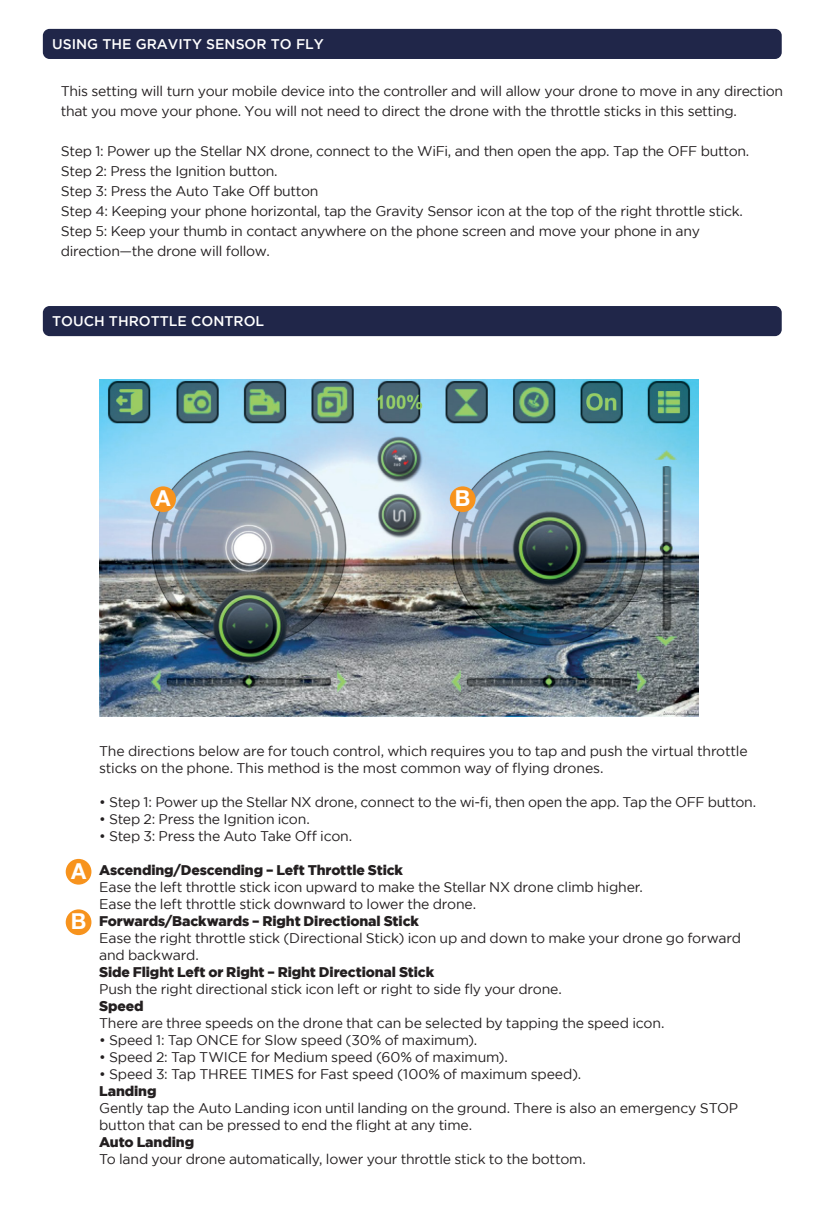
<style>
.page{position:relative;width:823px;height:1219px;background:#fff}
.page>*{position:absolute;margin:0;border:0;box-sizing:border-box;transform-origin:0 0}
.t1{font:700 22px "Helvetica Neue LT Std";color:#fff}
.t2{font:14px/20px "Gotham";letter-spacing:-.025em;color:#231f20}
.t3{font:900 14px "Gotham";letter-spacing:-.01em;color:#231f20}
.t4{font:500 14px "Gotham";color:#fff}
</style>
<div class="page">
<img style="left:99px;top:379px;width:599px;height:337px">
<div style="left:43px;top:29px;width:738px;height:30px;background:#202649;border-radius:7px"></div>
<div style="left:43px;top:306px;width:738px;height:30px;background:#202649;border-radius:7px"></div>
<div style="left:66px;top:859px;width:25px;height:26px;background:#f7931d;border-radius:50%"></div>
<div style="left:150px;top:486px;width:26px;height:26px;background:#f7931d;border-radius:50%"></div>
<div style="left:66px;top:909px;width:25px;height:26px;background:#f7931d;border-radius:50%"></div>
<div style="left:449px;top:486px;width:26px;height:26px;background:#f7931d;border-radius:50%"></div>
<p class="t4" style="left:52px;top:36px;width:273px">USING THE GRAVITY SENSOR TO FLY</p>
<p class="t2" style="left:61px;top:81px;width:723px">This setting will turn your mobile device into the controller and will allow your drone to move in any direction that you move your phone. You will not need to direct the drone with the throttle sticks in this setting.</p>
<p class="t2" style="left:61px;top:141px;width:689px">Step 1: Power up the Stellar NX drone, connect to the WiFi, and then open the app. Tap the OFF button.<br>Step 2: Press the Ignition button.<br>Step 3: Press the Auto Take Off button<br>Step 4: Keeping your phone horizontal, tap the Gravity Sensor icon at the top of the right throttle stick.<br>Step 5: Keep your thumb in contact anywhere on the phone screen and move your phone in any direction—the drone will follow.</p>
<p class="t4" style="left:52px;top:313px;width:213px">TOUCH THROTTLE CONTROL</p>
<h1 class="t1" style="left:155px;top:485px;width:17px">A</h1>
<h1 class="t1" style="left:455px;top:485px;width:17px">B</h1>
<h1 class="t1" style="left:71px;top:857px;width:17px">A</h1>
<h1 class="t1" style="left:71px;top:908px;width:17px">B</h1>
<p class="t2" style="left:99px;top:743px;width:649px;line-height:17px">The directions below are for touch control, which requires you to tap and push the virtual throttle sticks on the phone. This method is the most common way of flying drones.</p>
<p class="t2" style="left:99px;top:792px;width:658px">• Step 1: Power up the Stellar NX drone, connect to the wi-fi, then open the app. Tap the OFF button.</p>
<p class="t2" style="left:99px;top:809px;width:212px">• Step 2: Press the Ignition icon.</p>
<p class="t2" style="left:99px;top:826px;width:255px">• Step 3: Press the Auto Take Off icon.</p>
<p class="t3" style="left:99px;top:862px;width:305px">Ascending/Descending – Left Throttle Stick</p>
<p class="t2" style="left:99px;top:879px;width:545px;line-height:17px">Ease the left throttle stick icon upward to make the Stellar NX drone climb higher.<br>Ease the left throttle stick downward to lower the drone.</p>
<p class="t3" style="left:99px;top:913px;width:321px">Forwards/Backwards – Right Directional Stick</p>
<p class="t2" style="left:99px;top:929px;width:643px;line-height:17px">Ease the right throttle stick (Directional Stick) icon up and down to make your drone go forward and backward.</p>
<p class="t3" style="left:99px;top:964px;width:336px">Side Flight Left or Right – Right Directional Stick</p>
<p class="t2" style="left:99px;top:979px;width:464px">Push the right directional stick icon left or right to side fly your drone.</p>
<p class="t3" style="left:99px;top:998px;width:46px">Speed</p>
<p class="t2" style="left:99px;top:1013px;width:566px">There are three speeds on the drone that can be selected by tapping the speed icon.</p>
<p class="t2" style="left:99px;top:1030px;width:379px">• Speed 1: Tap ONCE for Slow speed (30% of maximum).</p>
<p class="t2" style="left:99px;top:1047px;width:410px">• Speed 2: Tap TWICE for Medium speed (60% of maximum).</p>
<p class="t2" style="left:99px;top:1064px;width:483px">• Speed 3: Tap THREE TIMES for Fast speed (100% of maximum speed).</p>
<p class="t3" style="left:99px;top:1083px;width:59px">Landing</p>
<p class="t2" style="left:99px;top:1099px;width:640px;line-height:17px">Gently tap the Auto Landing icon until landing on the ground. There is also an emergency STOP button that can be pressed to end the flight at any time.</p>
<p class="t3" style="left:99px;top:1134px;width:96px">Auto Landing</p>
<p class="t2" style="left:99px;top:1149px;width:488px">To land your drone automatically, lower your throttle stick to the bottom.</p>
</div>
